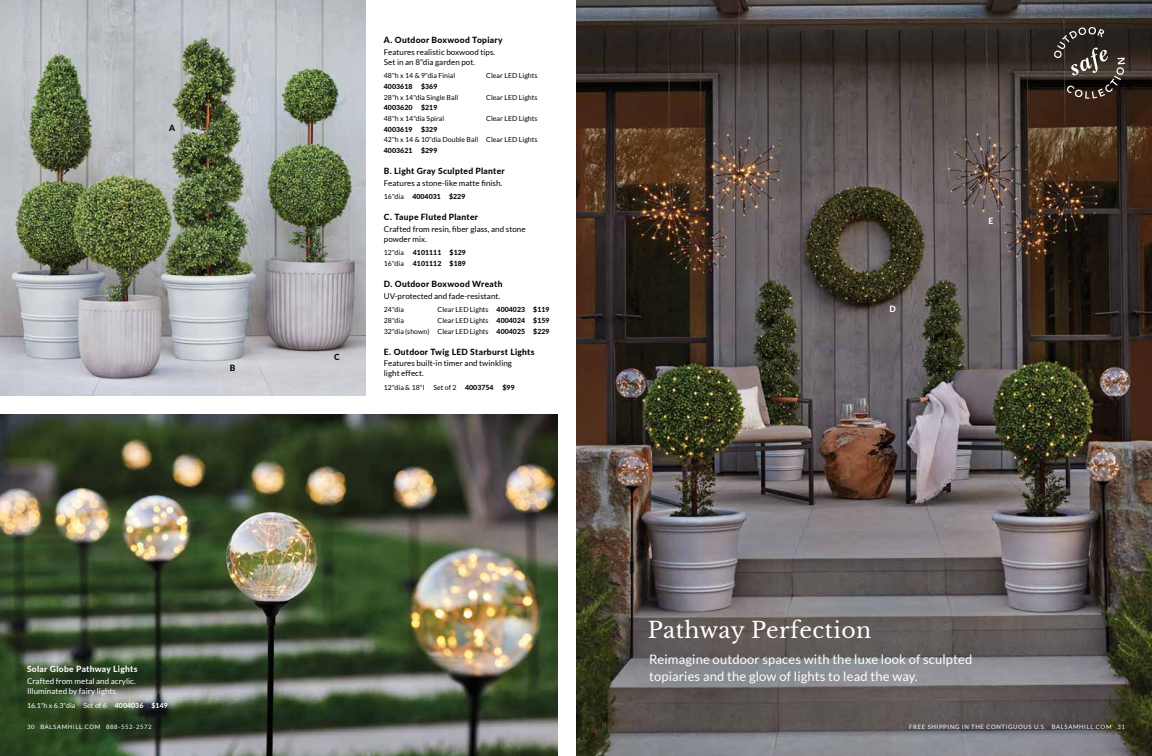
<style>
.page{position:relative;width:1152px;height:756px;background:#fff}
.page>*{position:absolute;margin:0;border:0;box-sizing:border-box;transform-origin:0 0}
.t1{font:22px "Libre Baskerville";letter-spacing:.02em;color:#fff}
.t2{font:13px/17px "Lato";letter-spacing:.01em;color:#fff}
.t3{font:800 8.5px "Lato";letter-spacing:.035em;color:#000}
.t4{font:800 8.5px "Lato";letter-spacing:.035em;color:#fff}
.t5{font:8px/10px "Lato";letter-spacing:.005em;color:#000}
.t6{font:8px/10px "Lato";letter-spacing:.005em;color:#fff}
.t7{font:7px/10.7px "Lato";letter-spacing:.005em;color:#000;text-align:right}
.t8{font:800 7px "Lato";letter-spacing:.005em;color:#000}
.t9{font:7px "Lato";letter-spacing:.005em;color:#fff}
.t10{font:6px "Lato";letter-spacing:.1em;color:#fff}
.s1{font-weight:400}
.s2{font-weight:800}
</style>
<div class="page">
<img style="left:0;top:0;width:366px;height:396px">
<img style="left:0;top:414px;width:558px;height:342px">
<img style="left:576px;top:0;width:576px;height:756px">
<svg style="left:1054px;top:27px;width:71px;height:72px;background:#423b35"></svg>
<p class="t3" style="left:169px;top:121px;width:7px">A</p>
<p class="t3" style="left:230px;top:362px;width:7px">B</p>
<p class="t3" style="left:334px;top:351px;width:7px">C</p>
<p class="t3" style="left:384px;top:33px;width:120px">A. Outdoor Boxwood Topiary</p>
<p class="t5" style="left:384px;top:47px;width:113px">Features realistic boxwood tips.<br>Set in an 8"dia garden pot.</p>
<p class="t7" style="left:384px;top:70px;width:73px">48"h x 14 &amp; 9"dia Finial</p>
<p class="t7" style="left:486px;top:70px;width:53px">Clear LED Lights</p>
<p class="t8" style="left:384px;top:81px;width:55px">4003618 $369</p>
<p class="t7" style="left:384px;top:92px;width:76px">28"h x 14"dia Single Ball</p>
<p class="t7" style="left:486px;top:92px;width:53px">Clear LED Lights</p>
<p class="t8" style="left:384px;top:102px;width:55px">4003620 $219</p>
<p class="t7" style="left:384px;top:113px;width:62px">48"h x 14"dia Spiral</p>
<p class="t7" style="left:486px;top:113px;width:53px">Clear LED Lights</p>
<p class="t8" style="left:384px;top:124px;width:55px">4003619 $329</p>
<p class="t7" style="left:384px;top:134px;width:155px">42"h x 14 &amp; 10"dia Double Ball Clear LED Lights</p>
<p class="t8" style="left:384px;top:145px;width:55px">4003621 $299</p>
<p class="t3" style="left:384px;top:164px;width:122px">B. Light Gray Sculpted Planter</p>
<p class="t5" style="left:384px;top:178px;width:120px">Features a stone-like matte finish.</p>
<p class="t8" style="left:384px;top:191px;width:83px"><span class="s1">16"dia</span> 4004031 $229</p>
<p class="t3" style="left:384px;top:211px;width:96px">C. Taupe Fluted Planter</p>
<p class="t5" style="left:384px;top:224px;width:143px">Crafted from resin, fiber glass, and stone powder mix.</p>
<p class="t7" style="left:384px;top:247px;width:22px">12"dia</p>
<p class="t8" style="left:413px;top:248px;width:55px">4101111 $129</p>
<p class="t7" style="left:384px;top:258px;width:22px">16"dia</p>
<p class="t8" style="left:413px;top:258px;width:55px">4101112 $189</p>
<p class="t3" style="left:384px;top:278px;width:120px">D. Outdoor Boxwood Wreath</p>
<p class="t5" style="left:384px;top:291px;width:118px">UV-protected and fade-resistant.</p>
<p class="t7" style="left:384px;top:304px;width:22px">24"dia</p>
<p class="t7" style="left:438px;top:304px;width:114px">Clear LED Lights <span class="s2">4004023 $119</span></p>
<p class="t7" style="left:384px;top:315px;width:22px">28"dia</p>
<p class="t7" style="left:384px;top:315px;width:167px">Clear LED Lights <span class="s2">4004024 $159<br></span>32"dia (shown) Clear LED Lights <span class="s2">4004025 $229</span></p>
<p class="t3" style="left:384px;top:345px;width:152px">E. Outdoor Twig LED Starburst Lights</p>
<p class="t5" style="left:384px;top:358px;width:130px">Features built-in timer and twinkling light effect.</p>
<p class="t7" style="left:384px;top:382px;width:42px">12"dia &amp; 18"l</p>
<p class="t8" style="left:433px;top:382px;width:62px"><span class="s1">Set of 2</span> 4003754</p>
<p class="t8" style="left:503px;top:382px;width:14px">$99</p>
<p class="t4" style="left:27px;top:663px;width:112px">Solar Globe Pathway Lights</p>
<p class="t6" style="left:27px;top:676px;width:110px">Crafted from metal and acrylic.<br>Illuminated by fairy lights.</p>
<p class="t9" style="left:27px;top:701px;width:142px">16.1"h x 6.3"dia Set of 6 <span class="s2">4004036 $149</span></p>
<p class="t4" style="left:890px;top:303px;width:8px">D</p>
<p class="t4" style="left:988px;top:215px;width:6px">E</p>
<h1 class="t1" style="left:648px;top:617px;width:225px">Pathway Perfection</h1>
<h2 class="t2" style="left:649px;top:651px;width:325px">Reimagine outdoor spaces with the luxe look of sculpted topiaries and the glow of lights to lead the way.</h2>
<p class="t10" style="left:27px;top:723px;width:126px">30 BALSAMHILL.COM 888-552-2572</p>
<p class="t10" style="left:909px;top:723px;width:217px">FREE SHIPPING IN THE CONTIGUOUS U.S. BALSAMHILL.COM 31</p>
</div>
